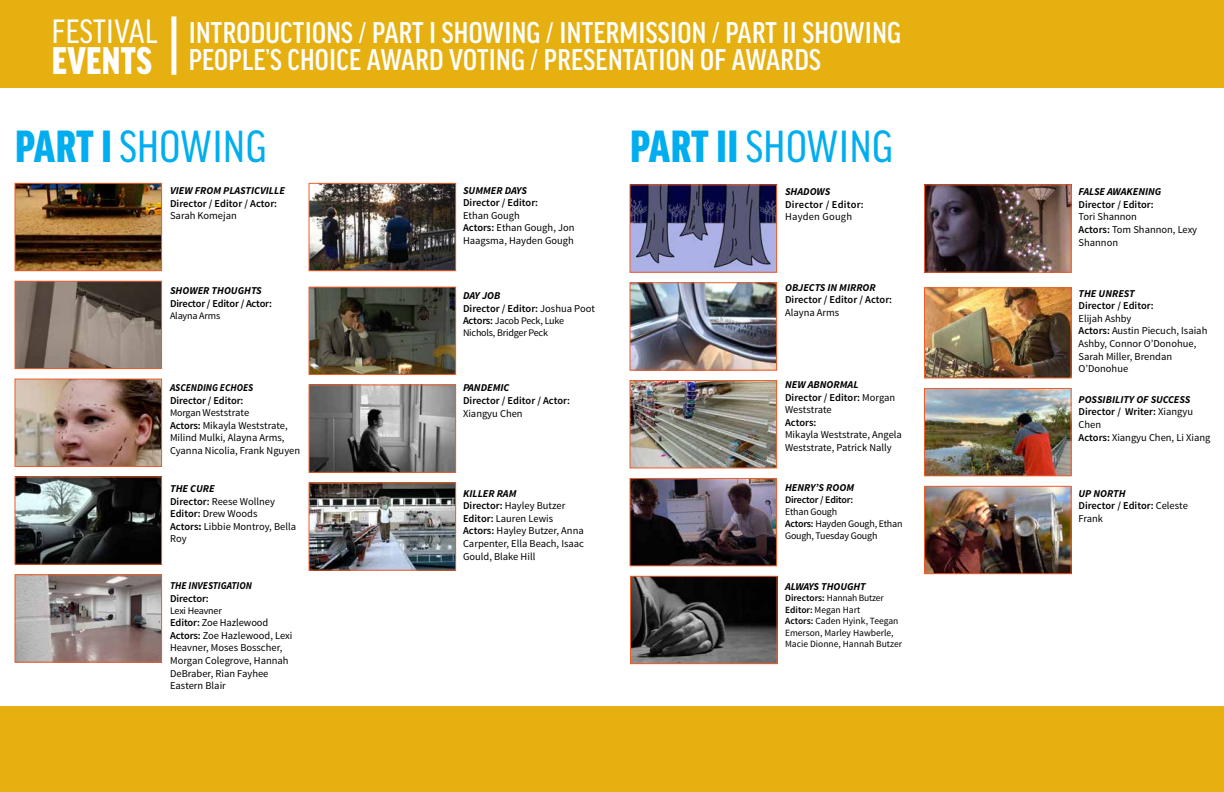
<style>
.page{position:relative;width:1224px;height:792px;background:#fff}
.page>*{position:absolute;margin:0;border:0;box-sizing:border-box;transform-origin:0 0}
.t1{font:condensed 48px "Good Headline Pro";letter-spacing:.01em;color:#00aeef}
.t2{font:900 condensed 41px "Good Headline Pro";letter-spacing:.01em;color:#fff}
.t3{font:condensed 36px "Good Headline Pro";letter-spacing:.01em;color:#fff}
.t4{font:500 condensed 32px/27px "Good Headline Pro";letter-spacing:.01em;color:#fff}
.t5{font:10.5px/12.6px "Source Sans Pro";color:#000}
.t6{font:600 10.5px/12.6px "Source Sans Pro";color:#000}
.t7{font:italic 700 10.5px "Source Sans Pro";color:#000}
.t8{font:italic 700 10.5px "Source Sans Pro";color:#000;scale:.92 1}
.t9{font:600 10.5px "Source Sans Pro";letter-spacing:-.02em;color:#000}
.t10{font:600 10.5px "Source Sans Pro";letter-spacing:.02em;color:#000}
.t11{font:10.5px "Source Sans Pro";letter-spacing:.02em;color:#000}
.t12{font:10px/12px "Source Sans Pro";letter-spacing:-.02em;color:#000}
.t13{font:600 10px "Source Sans Pro";letter-spacing:-.02em;color:#000}
.t14{font:9.5px/11.4px "Source Sans Pro";color:#000}
.s1{font-weight:400}
.s2{font-weight:900}
.s3{font-weight:600}
.s4{font-size:10px}
.s5{font-weight:700;font-style:italic}
.s6{font-weight:700}
.s7{font-weight:600;font-size:10.5px}
</style>
<div class="page">
<img style="left:16px;top:185px;width:144px;height:84px">
<div style="left:14px;top:183px;width:148px;height:88px;border:1px solid #ef5e29"></div>
<img style="left:632px;top:284px;width:143px;height:85px">
<div style="left:630px;top:282px;width:147px;height:89px;border:1px solid #ef5e29"></div>
<img style="left:311px;top:386px;width:143px;height:85px">
<div style="left:309px;top:384px;width:147px;height:89px;border:1px solid #ef5e29"></div>
<img style="left:926px;top:390px;width:144px;height:84px">
<div style="left:924px;top:388px;width:148px;height:88px;border:1px solid #ef5e29"></div>
<img style="left:311px;top:289px;width:143px;height:84px">
<div style="left:309px;top:287px;width:147px;height:88px;border:1px solid #ef5e29"></div>
<img style="left:926px;top:289px;width:144px;height:87px">
<div style="left:924px;top:287px;width:148px;height:91px;border:1px solid #ef5e29"></div>
<img style="left:16px;top:283px;width:144px;height:84px">
<div style="left:14px;top:281px;width:148px;height:88px;border:1px solid #ef5e29"></div>
<img style="left:632px;top:382px;width:143px;height:84px">
<div style="left:630px;top:380px;width:147px;height:88px;border:1px solid #ef5e29"></div>
<img style="left:311px;top:484px;width:143px;height:85px">
<div style="left:309px;top:482px;width:147px;height:89px;border:1px solid #ef5e29"></div>
<img style="left:926px;top:488px;width:144px;height:84px">
<div style="left:924px;top:486px;width:148px;height:88px;border:1px solid #ef5e29"></div>
<img style="left:16px;top:381px;width:144px;height:84px">
<div style="left:14px;top:379px;width:148px;height:88px;border:1px solid #ef5e29"></div>
<img style="left:632px;top:480px;width:143px;height:84px">
<div style="left:630px;top:478px;width:147px;height:88px;border:1px solid #ef5e29"></div>
<img style="left:16px;top:478px;width:144px;height:85px">
<div style="left:14px;top:476px;width:148px;height:89px;border:1px solid #ef5e29"></div>
<img style="left:632px;top:186px;width:143px;height:85px">
<div style="left:630px;top:184px;width:147px;height:89px;border:1px solid #ef5e29"></div>
<img style="left:16px;top:576px;width:144px;height:85px">
<div style="left:14px;top:574px;width:148px;height:89px;border:1px solid #ef5e29"></div>
<img style="left:632px;top:578px;width:144px;height:84px">
<div style="left:630px;top:576px;width:148px;height:88px;border:1px solid #ef5e29"></div>
<img style="left:311px;top:185px;width:143px;height:84px">
<div style="left:309px;top:183px;width:147px;height:88px;border:1px solid #ef5e29"></div>
<div style="left:0;top:0;width:698px;height:88px;background:#e6b011"></div>
<img style="left:926px;top:186px;width:144px;height:85px">
<div style="left:924px;top:184px;width:148px;height:89px;border:1px solid #ef5e29"></div>
<div style="left:0;top:706px;width:703px;height:86px;background:#e6b011"></div>
<div style="left:529px;top:706px;width:695px;height:86px;background:#e6b011"></div>
<div style="left:524px;top:0;width:700px;height:88px;background:#e6b011"></div>
<div style="left:171px;top:16px;width:5px;height:59px;background:#fff"></div>
<h3 class="t3" style="left:52px;top:13px;width:107px">FESTIVAL</h3>
<h2 class="t2" style="left:52px;top:42px;width:101px">EVENTS</h2>
<h3 class="t4" style="left:189px;top:19px;width:714px">INTRODUCTIONS <span class="s1">/</span> PART I SHOWING <span class="s1">/</span> INTERMISSION <span class="s1">/</span> PART II SHOWING<br>PEOPLE’S CHOICE AWARD VOTING <span class="s1">/</span> PRESENTATION OF AWARDS</h3>
<h1 class="t1" style="left:15px;top:121px;width:253px"><span class="s2">PART I</span> SHOWING</h1>
<h1 class="t1" style="left:630px;top:121px;width:264px"><span class="s2">PART II</span> SHOWING</h1>
<p class="t7" style="left:170px;top:184px;width:116px">VIEW FROM PLASTICVILLE</p>
<p class="t6" style="left:170px;top:197px;width:109px">Director / Editor / Actor:</p>
<p class="t5" style="left:170px;top:210px;width:68px">Sarah Komejan</p>
<p class="t7" style="left:463px;top:183px;width:66px">SUMMER DAYS</p>
<p class="t6" style="left:463px;top:197px;width:77px">Director / Editor:</p>
<p class="t5" style="left:463px;top:209px;width:113px">Ethan Gough<br><span class="s3">Actors:</span> Ethan Gough, Jon<br>Haagsma, Hayden Gough</p>
<p class="t7" style="left:785px;top:185px;width:47px">SHADOWS</p>
<p class="t10" style="left:785px;top:198px;width:80px">Director / Editor:</p>
<p class="t11" style="left:785px;top:210px;width:69px">Hayden Gough</p>
<p class="t7" style="left:170px;top:284px;width:93px">SHOWER THOUGHTS</p>
<p class="t9" style="left:170px;top:297px;width:103px">Director / Editor / Actor:</p>
<p class="t12" style="left:170px;top:310px;width:52px">Alayna Arms</p>
<p class="t8" style="left:170px;top:381px;width:92px">ASCENDING ECHOES</p>
<p class="t5" style="left:170px;top:394px;width:132px"><span class="s3">Director / Editor:<br></span><span class="s4">Morgan</span> Weststrate<br><span class="s3">Actors:</span> Mikayla Weststrate,<br>Milind Mulki, Alayna Arms,<br>Cyanna Nicolia, Frank Nguyen</p>
<p class="t5" style="left:170px;top:482px;width:128px"><span class="s5">THE CURE<br></span><span class="s3">Director:</span> Reese Wollney<br><span class="s3">Editor:</span> Drew Woods<br><span class="s3">Actors</span><span class="s6">:</span> Libbie Montroy, Bella<br>Roy</p>
<p class="t8" style="left:170px;top:579px;width:90px">THE INVESTIGATION</p>
<p class="t6" style="left:170px;top:592px;width:40px">Director:</p>
<p class="t12" style="left:170px;top:604px;width:53px">Lexi Heavner</p>
<p class="t5" style="left:170px;top:617px;width:124px"><span class="s3">Editor:</span> Zoe Hazlewood<br><span class="s3">Actors:</span> Zoe Hazlewood, Lexi<br>Heavner, Moses Bosscher,<br>Morgan Colegrove, Hannah<br>DeBraber, Rian Fayhee<br>Eastern Blair</p>
<p class="t6" style="left:463px;top:290px;width:133px"><span class="s5">DAY JOB<br></span>Director / Editor: <span class="s1">Joshua Poot</span></p>
<p class="t12" style="left:463px;top:315px;width:103px"><span class="s7">Actors:</span> Jacob Peck, Luke<br>Nichols, Bridger Peck</p>
<p class="t7" style="left:463px;top:381px;width:48px">PANDEMIC</p>
<p class="t6" style="left:463px;top:395px;width:109px">Director / Editor / Actor:</p>
<p class="t5" style="left:463px;top:407px;width:61px">Xiangyu Chen</p>
<p class="t5" style="left:463px;top:487px;width:122px"><span class="s5">KILLER RAM<br></span><span class="s3">Director:</span> Hayley Butzer<br><span class="s3">Editor:</span> Lauren Lewis<br><span class="s3">Actors:</span> Hayley Butzer, Anna<br>Carpenter, Ella Beach, Isaac<br>Gould, Blake Hill</p>
<p class="t7" style="left:785px;top:281px;width:92px">OBJECTS IN MIRROR</p>
<p class="t6" style="left:785px;top:294px;width:109px">Director / Editor / Actor:</p>
<p class="t5" style="left:785px;top:306px;width:56px">Alayna Arms</p>
<p class="t6" style="left:785px;top:378px;width:112px"><span class="s5">NEW ABNORMAL<br></span>Director / Editor: <span class="s1">Morgan<br>Weststrate</span></p>
<p class="t6" style="left:785px;top:416px;width:33px">Actors:</p>
<p class="t5" style="left:785px;top:429px;width:118px">Mikayla Weststrate, Angela<br>Weststrate, Patrick Nally</p>
<p class="t7" style="left:785px;top:481px;width:71px">HENRY’S ROOM</p>
<p class="t13" style="left:785px;top:493px;width:70px">Director / Editor:</p>
<p class="t12" style="left:785px;top:506px;width:119px">Ethan Gough<br><span class="s3">Actors:</span> Hayden Gough, Ethan<br>Gough, Tuesday Gough</p>
<p class="t7" style="left:785px;top:580px;width:82px">ALWAYS THOUGHT</p>
<p class="t14" style="left:785px;top:593px;width:118px"><span class="s3">Directors:</span> Hannah Butzer<br><span class="s3">Editor:</span> Megan Hart<br><span class="s3">Actors:</span> Caden Hyink, Teegan<br>Emerson, Marley Hawberle,<br>Macie Dionne, Hannah Butzer</p>
<p class="t7" style="left:1079px;top:185px;width:84px">FALSE AWAKENING</p>
<p class="t6" style="left:1079px;top:198px;width:77px">Director / Editor:</p>
<p class="t5" style="left:1079px;top:211px;width:120px">Tori Shannon<br><span class="s3">Actors:</span> Tom Shannon, Lexy<br>Shannon</p>
<p class="t7" style="left:1079px;top:286px;width:58px">THE UNREST</p>
<p class="t6" style="left:1079px;top:300px;width:77px">Director / Editor:</p>
<p class="t5" style="left:1079px;top:312px;width:130px">Elijah Ashby<br><span class="s3">Actors:</span> Austin Piecuch, Isaiah<br>Ashby, Connor O’Donohue,<br>Sarah Miller, Brendan<br>O’Donohue</p>
<p class="t5" style="left:1079px;top:393px;width:133px"><span class="s5">POSSIBILITY OF SUCCESS<br></span><span class="s3">Director / Writer:</span> Xiangyu<br>Chen<br><span class="s3">Actors:</span> Xiangyu Chen, Li Xiang</p>
<p class="t6" style="left:1079px;top:487px;width:111px"><span class="s5">UP NORTH<br></span>Director / Editor: <span class="s1">Celeste<br>Frank</span></p>
</div>
